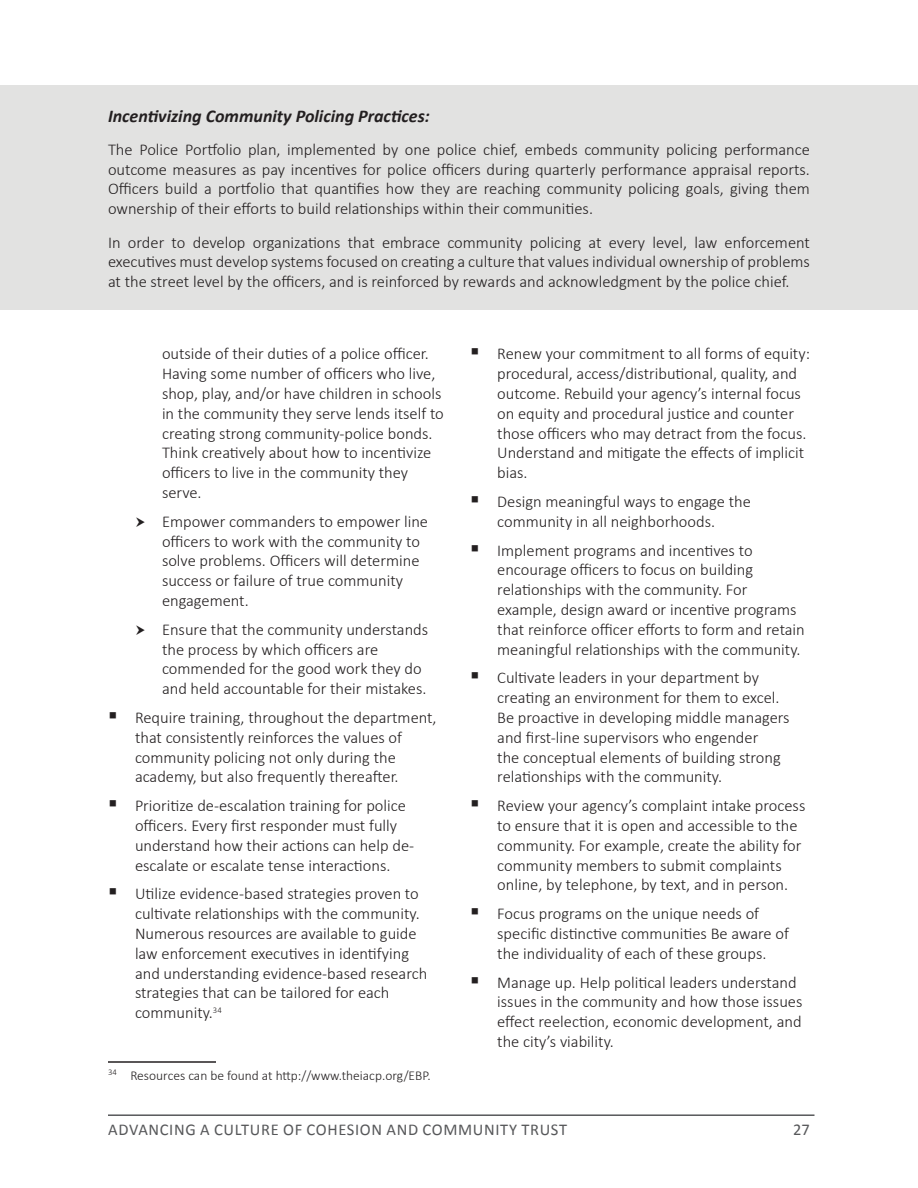
<style>
.page{position:relative;width:918px;height:1188px;background:#fff}
.page>*{position:absolute;margin:0;border:0;box-sizing:border-box;transform-origin:0 0}
.Callout_Heading{font:italic 700 18px "Calibri";color:#231f20}
.General_Content{font:300 16.5px/19.8px "Calibri";color:#231f20}
.t1{font:16.5px "Calibri";letter-spacing:.04em;color:#57585a}
.Footnote{font:300 13.5px "Calibri";color:#231f20}
</style>
<div class="page">
<hr style="left:108px;top:1114px;width:706px;height:2px;background:#57585a">
<div style="left:0;top:86px;width:918px;height:224px;background:#e2e2e1"></div>
<hr style="left:108px;top:1061px;width:108px;height:2px;background:#231f20">
<p class="Callout_Heading" style="left:108px;top:104px;width:323px">Incentivizing Community Policing Practices:</p>
<p class="General_Content" style="left:108px;top:139px;width:704px;text-align:justify">The Police Portfolio plan, implemented by one police chief, embeds community policing performance outcome measures as pay incentives for police officers during quarterly performance appraisal reports.<br>Officers build a portfolio that quantifies how they are reaching community policing goals, giving them ownership of their efforts to build relationships within their communities.</p>
<p class="General_Content" style="left:108px;top:232px;width:704px;text-align:justify">In order to develop organizations that embrace community policing at every level, law enforcement executives must develop systems focused on creating a culture that values individual ownership of problems at the street level by the officers, and is reinforced by rewards and acknowledgment by the police chief.</p>
<p class="General_Content" style="left:162px;top:344px;width:283px">outside of their duties of a police officer.<br>Having some number of officers who live, shop, play, and/or have children in schools in the community they serve lends itself to creating strong community-police bonds.<br>Think creatively about how to incentivize officers to live in the community they serve.</p>
<p class="General_Content" style="left:162px;top:511px;width:268px">Empower commanders to empower line officers to work with the community to solve problems. Officers will determine success or failure of true community engagement.</p>
<p class="General_Content" style="left:162px;top:619px;width:268px">Ensure that the community understands the process by which officers are commended for the good work they do and held accountable for their mistakes.</p>
<p class="General_Content" style="left:135px;top:708px;width:303px">Require training, throughout the department, that consistently reinforces the values of community policing not only during the academy, but also frequently thereafter.</p>
<p class="General_Content" style="left:135px;top:796px;width:281px">Prioritize de-escalation training for police officers. Every first responder must fully understand how their actions can help de&shy;escalate or escalate tense interactions.</p>
<p class="General_Content" style="left:135px;top:884px;width:294px">Utilize evidence-based strategies proven to cultivate relationships with the community.<br>Numerous resources are available to guide law enforcement executives in identifying and understanding evidence-based research strategies that can be tailored for each community.<sup>34</sup></p>
<p class="Footnote" style="left:108px;top:1067px;width:324px"><sup>34</sup> Resources can be found at http://www.theiacp.org/EBP.</p>
<p class="General_Content" style="left:497px;top:344px;width:314px">Renew your commitment to all forms of equity: procedural, access/distributional, quality, and outcome. Rebuild your agency’s internal focus on equity and procedural justice and counter those officers who may detract from the focus.<br>Understand and mitigate the effects of implicit bias.</p>
<p class="General_Content" style="left:497px;top:492px;width:255px">Design meaningful ways to engage the community in all neighborhoods.</p>
<p class="General_Content" style="left:497px;top:540px;width:309px">Implement programs and incentives to encourage officers to focus on building relationships with the community. For example, design award or incentive programs that reinforce officer efforts to form and retain meaningful relationships with the community.</p>
<p class="General_Content" style="left:497px;top:668px;width:294px">Cultivate leaders in your department by creating an environment for them to excel.<br>Be proactive in developing middle managers and first-line supervisors who engender<br>the conceptual elements of building strong relationships with the community.</p>
<p class="General_Content" style="left:497px;top:796px;width:310px">Review your agency’s complaint intake process to ensure that it is open and accessible to the community. For example, create the ability for community members to submit complaints online, by telephone, by text, and in person.</p>
<p class="General_Content" style="left:497px;top:904px;width:293px">Focus programs on the unique needs of specific distinctive communities Be aware of the individuality of each of these groups.</p>
<p class="General_Content" style="left:497px;top:972px;width:307px">Manage up. Help political leaders understand issues in the community and how those issues effect reelection, economic development, and the city’s viability.</p>
<p class="t1" style="left:108px;top:1119px;width:460px">ADVANCING A CULTURE OF COHESION AND COMMUNITY TRUST</p>
<p class="t1" style="left:793px;top:1119px;width:18px">27</p>
</div>
